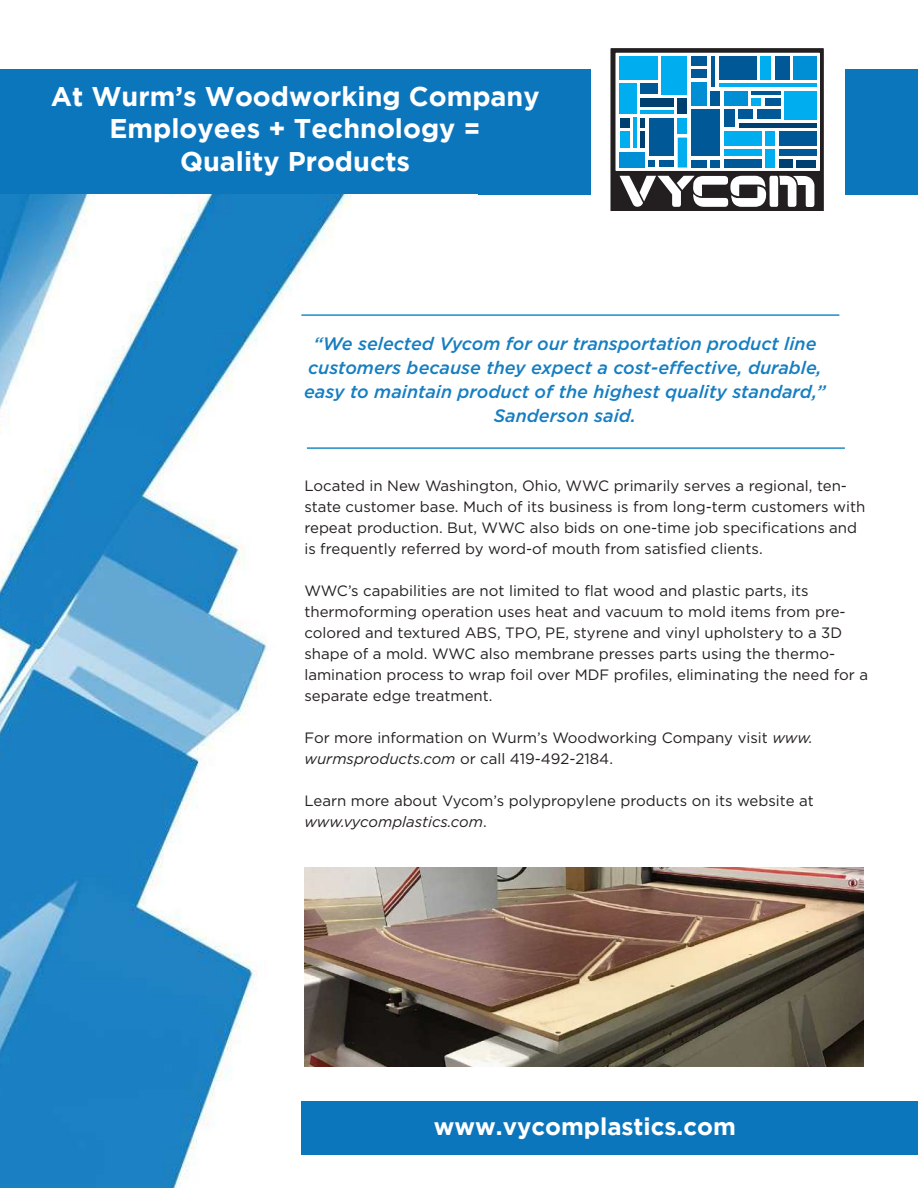
<style>
.page{position:relative;width:918px;height:1188px;background:#fff}
.page>*{position:absolute;margin:0;border:0;box-sizing:border-box;transform-origin:0 0}
.t1{font:700 27px/32.4px "Gotham";color:#fff;text-align:center}
.t2{font:700 24px "Gotham";color:#fff}
.t3{font:italic 500 18px/24px "Gotham";color:#167ec1;text-align:center}
.t4{font:15px/21px "Gotham";color:#231f20}
.s1{font-style:italic}
</style>
<div class="page">
<div style="left:0;top:69px;width:918px;height:126px;background:#0c76bd"></div>
<div style="left:591px;top:48px;width:254px;height:163px;background:#fff"></div>
<svg style="left:610px;top:48px;width:214px;height:163px"></svg>
<img style="left:0;top:195px;width:474px;height:993px">
<hr style="left:301px;top:314px;width:538px;height:2px;background:#1d8dc5">
<hr style="left:307px;top:447px;width:538px;height:2px;background:#1d8dc5">
<div style="left:301px;top:1101px;width:617px;height:54px;background:#0c76bd"></div>
<img style="left:304px;top:867px;width:560px;height:199px">
<h1 class="t1" style="left:51px;top:80px;width:490px">At Wurm’s Woodworking Company<br>Employees + Technology =<br>Quality Products</h1>
<p class="t3" style="left:304px;top:332px;width:523px">“We selected Vycom for our transportation product line customers because they expect a cost-effective, durable, easy to maintain product of the highest quality standard,” Sanderson said.</p>
<p class="t4" style="left:304px;top:475px;width:562px">Located in New Washington, Ohio, WWC primarily serves a regional, ten&shy;state customer base. Much of its business is from long-term customers with repeat production. But, WWC also bids on one-time job specifications and is frequently referred by word-of mouth from satisfied clients.</p>
<p class="t4" style="left:304px;top:580px;width:565px">WWC’s capabilities are not limited to flat wood and plastic parts, its thermoforming operation uses heat and vacuum to mold items from pre&shy;colored and textured ABS, TPO, PE, styrene and vinyl upholstery to a 3D shape of a mold. WWC also membrane presses parts using the thermo&shy;lamination process to wrap foil over MDF profiles, eliminating the need for a separate edge treatment.</p>
<p class="t4" style="left:304px;top:727px;width:510px">For more information on Wurm’s Woodworking Company visit <span class="s1">www. wurmsproducts.com</span> or call 419-492-2184.</p>
<p class="t4" style="left:304px;top:790px;width:511px">Learn more about Vycom’s polypropylene products on its website at <span class="s1">www.vycomplastics.com</span>.</p>
<h2 class="t2" style="left:434px;top:1112px;width:304px">www.vycomplastics.com</h2>
</div>
